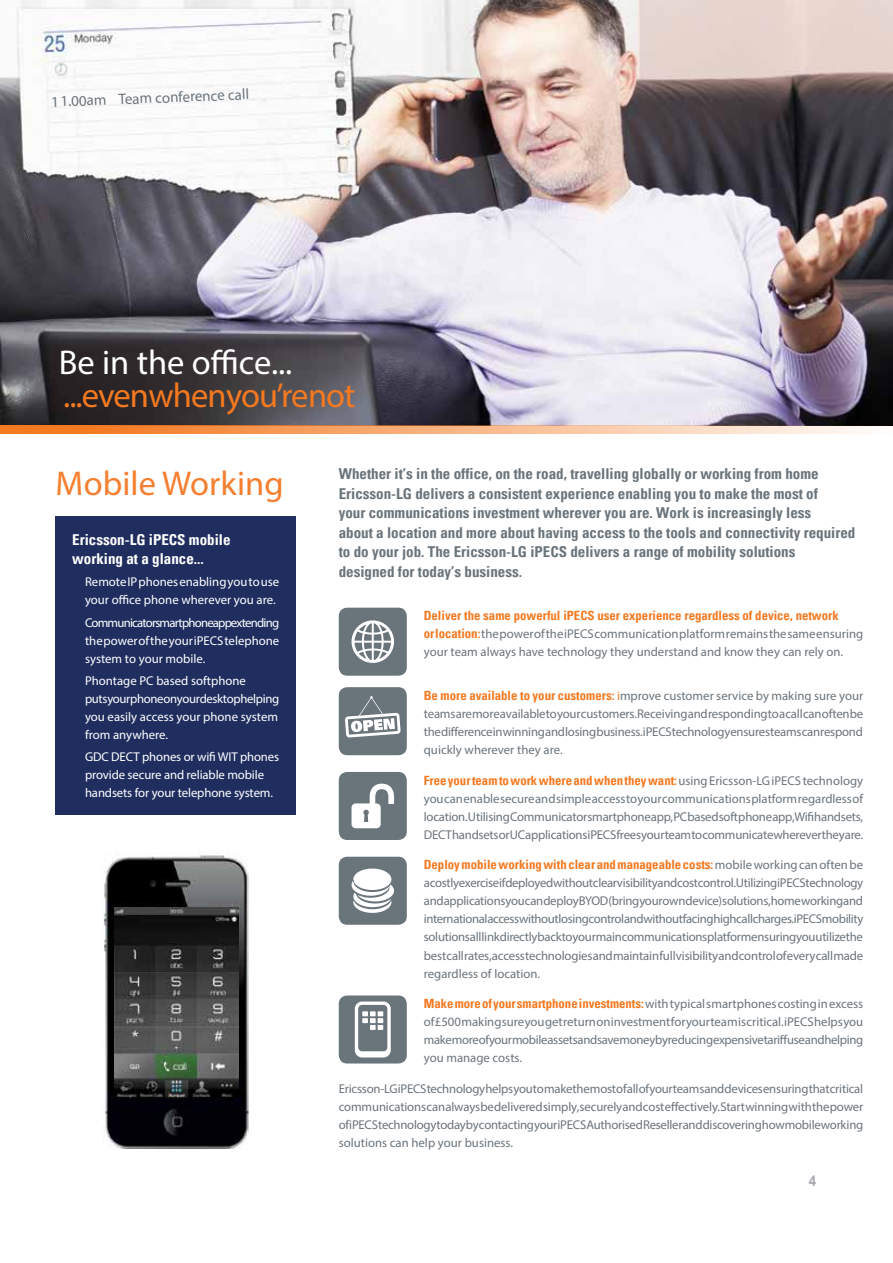
<style>
.page{position:relative;width:893px;height:1263px;background:#fff}
.page>*{position:absolute;margin:0;border:0;box-sizing:border-box;transform-origin:0 0}
.t1{font:34.5px "Myriad Pro";letter-spacing:-.03em;color:#f47920}
.t2{font:34.5px "Myriad Pro";color:#fff}
.t3{font:34.5px "Myriad Pro";color:#f57f30}
.t4{font:700 condensed 15px/19.5px "Univers";color:#6a747b}
.t5{font:700 condensed 15px/19.5px "Univers";color:#fff}
.t6{font:15px "Myriad Pro";color:#6a747b}
.t7{font:700 15px "Arial";color:#a7a9ac;scale:.9 1}
.t8{font:12.75px/18px "Myriad Pro";letter-spacing:-.005em;color:#6a747b;text-align:justify}
.t9{font:12.75px/18px "Myriad Pro";letter-spacing:-.005em;color:#fff}
.t10{font:700 condensed 12.75px "Univers";color:#f47920}
.s1{font-family:"Univers";font-weight:700;font-stretch:condensed;color:#f47920}
.s2{color:#f47920}
.s3{font-family:"Myriad Pro";font-weight:400;font-stretch:normal;color:#6a747b}
</style>
<div class="page">
<img style="left:0;top:0;width:893px;height:425px">
<div style="left:339px;top:608px;width:68px;height:68px;background:#6a747b;border-radius:9px"></div>
<svg style="left:351px;top:620px;width:43px;height:43px"></svg>
<div style="left:339px;top:687px;width:68px;height:68px;background:#6a747b;border-radius:9px"></div>
<svg style="left:345px;top:696px;width:56px;height:42px"></svg>
<div style="left:339px;top:772px;width:68px;height:68px;background:#6a747b;border-radius:9px"></div>
<svg style="left:351px;top:784px;width:43px;height:44px"></svg>
<div style="left:339px;top:857px;width:68px;height:68px;background:#6a747b;border-radius:9px"></div>
<svg style="left:351px;top:868px;width:43px;height:45px"></svg>
<div style="left:339px;top:995px;width:68px;height:68px;background:#6a747b;border-radius:9px"></div>
<svg style="left:355px;top:1001px;width:36px;height:56px"></svg>
<div style="left:55px;top:516px;width:241px;height:298px;background:#202e5f"></div>
<img style="left:103px;top:851px;width:146px;height:298px">
<img style="left:115px;top:907px;width:124px;height:190px">
<img style="left:125px;top:907px;width:44px;height:11px">
<svg style="left:0;top:425px;width:893px;height:9px"></svg>
<p class="t6" style="left:51px;top:92px;width:199px;rotate:-2deg">11.00am Team conference call</p>
<h1 class="t2" style="left:59px;top:341px;width:235px">Be in the office...</h1>
<h1 class="t1" style="left:63px;top:374px;width:294px">...even when you’re not</h1>
<h1 class="t3" style="left:56px;top:462px;width:230px">Mobile Working</h1>
<p class="t5" style="left:72px;top:529px;width:160px">Ericsson-LG iPECS mobile working at a glance...</p>
<p class="t9" style="left:85px;top:573px;width:196px">Remote IP phones enabling you to use your office phone wherever you are.</p>
<p class="t9" style="left:85px;top:613px;width:196px;text-align:justify">Communicator smartphone app extending the power of the your iPECS telephone system to your mobile.</p>
<p class="t9" style="left:85px;top:671px;width:196px">Phontage PC based softphone<br>puts your phone on your desktop helping you easily access your phone system from anywhere.</p>
<p class="t9" style="left:85px;top:748px;width:196px">GDC DECT phones or wifi WIT phones provide secure and reliable mobile handsets for your telephone system.</p>
<p class="t4" style="left:339px;top:464px;width:518px">Whether it’s in the office, on the road, travelling globally or working from home Ericsson-LG delivers a consistent experience enabling you to make the most of<br>your communications investment wherever you are. Work is increasingly less<br>about a location and more about having access to the tools and connectivity required to do your job. The Ericsson-LG iPECS delivers a range of mobility solutions<br>designed for today’s business.</p>
<p class="t10" style="left:424px;top:608px;width:417px">Deliver the same powerful iPECS user experience regardless of device, network</p>
<p class="t8" style="left:424px;top:625px;width:441px"><span class="s1">or location:</span> the power of the iPECS communication platform remains the same ensuring your team always have technology they understand and know they can rely on.</p>
<p class="t8" style="left:424px;top:686px;width:441px"><span class="s1">Be more available to your customers:</span> <span class="s2">i</span>mprove customer service by making sure your teams are more available to your customers. Receiving and responding to a call can often be the difference in winning and losing business. iPECS technology ensures teams can respond quickly wherever they are.</p>
<p class="t10" style="left:424px;top:772px;width:441px">Free your team to work where and when they want:<span class="s3">using Ericsson-LG iPECS technology</span></p>
<p class="t8" style="left:424px;top:789px;width:441px">you can enable secure and simple access to your communications platform regardless of location. Utilising Communicator smartphone app, PC based soft phone app, Wifi handsets, DECT handsets or UC applications iPECS frees your team to communicate wherever they are.</p>
<p class="t10" style="left:424px;top:857px;width:441px">Deploy mobile working with clear and manageable costs: <span class="s3">mobile working can often be</span></p>
<p class="t8" style="left:424px;top:874px;width:441px">a costly exercise if deployed without clear visibility and cost control. Utilizing iPECS technology and applications you can deploy BYOD (bring your own device) solutions, home working and international access without losing control and without facing high call charges. iPECS mobility solutions all link directly back to your main communications platform ensuring you utilize the best call rates, access technologies and maintain full visibility and control of every call made regardless of location.</p>
<p class="t8" style="left:424px;top:995px;width:441px"><span class="s1">Make more of your smartphone investments:</span>with typical smartphones costing in excess of £500 making sure you get return on investment for your team is critical. iPECS helps you make more of your mobile assets and save money by reducing expensive tariff use and helping you manage costs.</p>
<p class="t8" style="left:339px;top:1079px;width:526px">Ericsson-LG iPECS technology helps you to make the most of all of your teams and devices ensuring that critical communications can always be delivered simply, securely and cost effectively. Start winning with the power of iPECS technology today by contacting your iPECS Authorised Reseller and discovering how mobile working solutions can help your business.</p>
<p class="t7" style="left:809px;top:1171px;width:10px">4</p>
</div>
